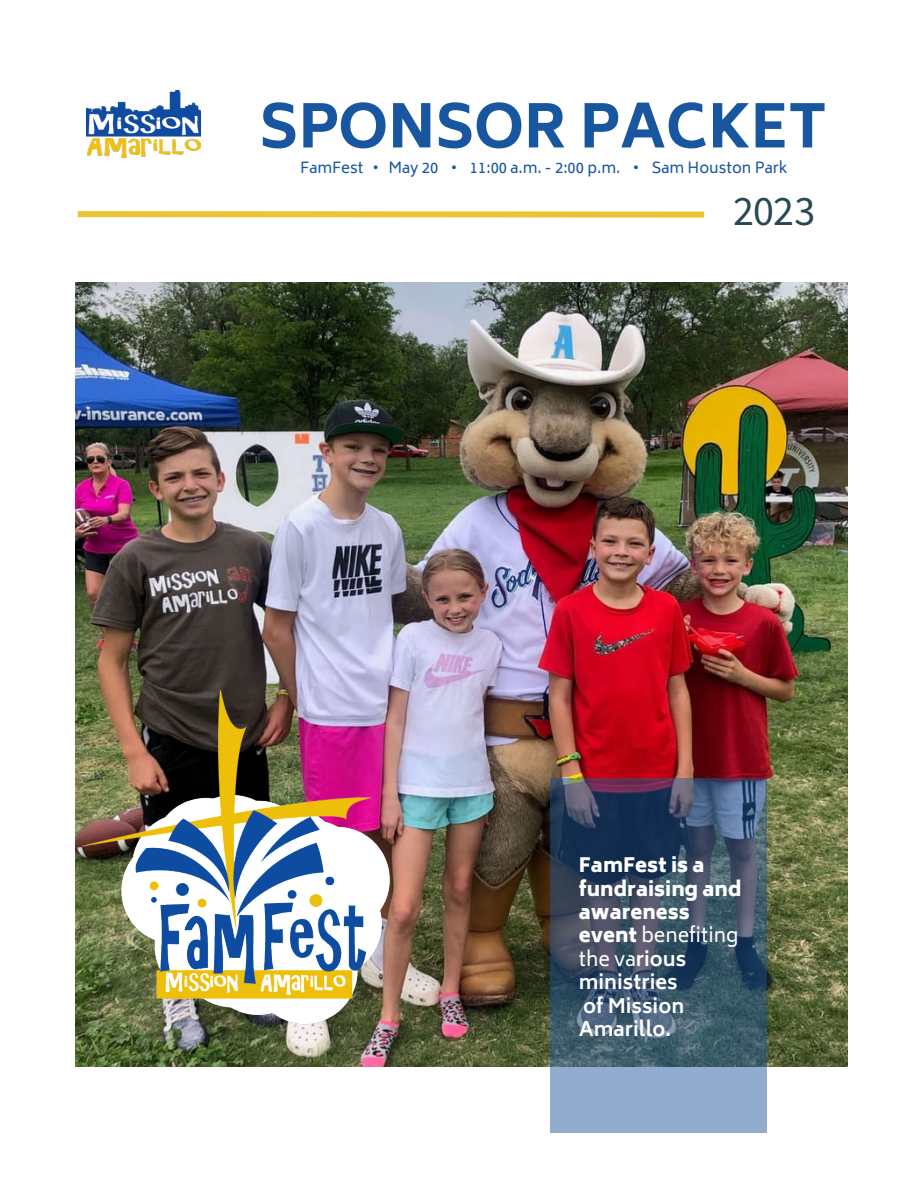
<style>
.page{position:relative;width:918px;height:1188px;background:#fff}
.page>*{position:absolute;margin:0;border:0;box-sizing:border-box;transform-origin:0 0}
.t1{font:800 58.5px "Biryani";color:#1857a0}
.Small_Text_7_10_Left{font:42px "Source Sans Pro";color:#284854}
.t2{font:700 19.5px/23.4px "Biryani";color:#fff}
.t3{font:800 19.5px "Biryani";color:#fff}
.t4{font:19.5px "Biryani";color:#fff}
.t5{font:15px "Biryani";color:#1857a0}
.s1{font-weight:800}
.s2{font-weight:400}
</style>
<div class="page">
<img style="left:76px;top:283px;width:771px;height:783px">
<svg style="left:77px;top:211px;width:628px;height:7px;background:#f1ca4e"></svg>
<svg style="left:550px;top:778px;width:217px;height:355px;background:#4b6079"></svg>
<img style="left:86px;top:90px;width:114px;height:68px">
<img style="left:114px;top:773px;width:295px;height:294px">
<img style="left:83px;top:690px;width:288px;height:309px">
<p class="t1" style="left:259px;top:93px;width:569px">SPONSOR PACKET</p>
<p class="t5" style="left:300px;top:159px;width:489px">FamFest • May 20 • 11:00 a.m. - 2:00 p.m. • Sam Houston Park</p>
<p class="Small_Text_7_10_Left" style="left:733px;top:185px;width:84px">2023</p>
<p class="t3" style="left:579px;top:854px;width:127px">FamFest is a</p>
<p class="t3" style="left:579px;top:877px;width:164px">fundraising and</p>
<p class="t3" style="left:579px;top:901px;width:112px">awareness</p>
<p class="t4" style="left:579px;top:924px;width:161px"><span class="s1">event</span> benefiting</p>
<p class="t2" style="left:579px;top:947px;width:109px"><span class="s2">the va</span>rious ministries</p>
<p class="t2" style="left:579px;top:994px;width:107px">of Mission<br>Amarillo.</p>
</div>
